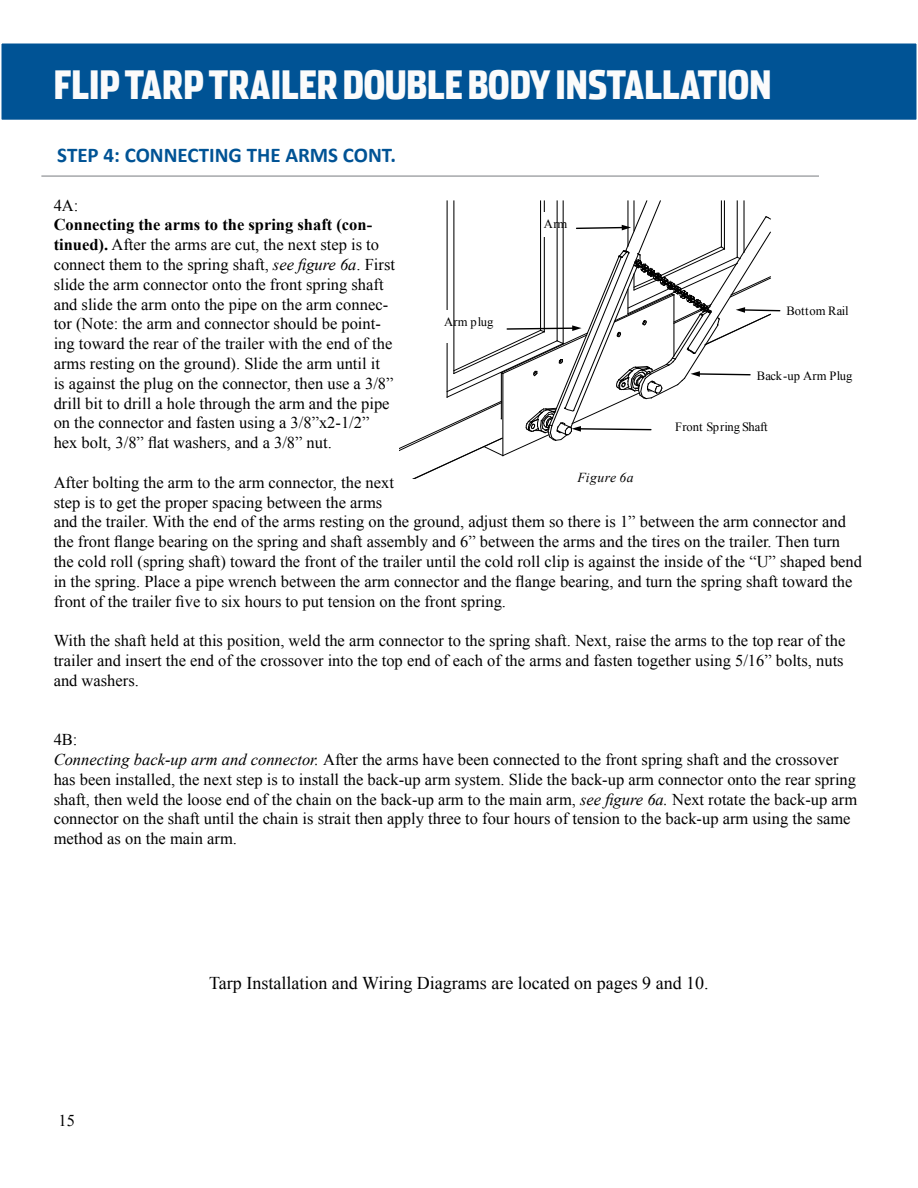
<style>
.page{position:relative;width:918px;height:1188px;background:#fff}
.page>*{position:absolute;margin:0;border:0;box-sizing:border-box;transform-origin:0 0}
.t1{font:900 39px "Stainless Comp";color:#fbfbfb}
.t2{font:700 21px "Calibri";color:#005395}
.t3{font:18px "Times New Roman";color:#000}
.t4{font:16.5px/19.8px "Times New Roman";color:#000}
.t5{font:italic 13.65px "Times New Roman";letter-spacing:.035em;color:#000}
.t6{font:12.6px "Times New Roman";color:#000}
.s1{font-weight:700}
.s2{font-style:italic}
</style>
<div class="page">
<hr style="left:41px;top:175px;width:778px;height:2px;background:#a5a7aa">
<div style="left:1px;top:43px;width:916px;height:77px;background:#005395"></div>
<div style="left:0;top:42px;width:918px;height:79px;border:2px solid #fff"></div>
<svg style="left:400px;top:200px;width:381px;height:278px"></svg>
<p class="t1" style="left:54px;top:61px;width:719px">FLIP TARP TRAILER DOUBLE BODY INSTALLATION</p>
<p class="t2" style="left:57px;top:141px;width:340px">STEP 4: CONNECTING THE ARMS CONT.</p>
<p class="t4" style="left:54px;top:195px;width:26px">4A:</p>
<p class="t4" style="left:54px;top:215px;width:343px"><span class="s1">Connecting the arms to the spring shaft (con&shy;tinued).</span> After the arms are cut, the next step is to connect them to the spring shaft, <span class="s2">see figure 6a</span>. First slide the arm connector onto the front spring shaft and slide the arm onto the pipe on the arm connec&shy;tor (Note: the arm and connector should be point&shy;ing toward the rear of the trailer with the end of the arms resting on the ground). Slide the arm until it is against the plug on the connector, then use a 3/8” drill bit to drill a hole through the arm and the pipe on the connector and fasten using a 3/8”x2-1/2”</p>
<p class="t4" style="left:54px;top:433px;width:280px">hex bolt, 3/8” flat washers, and a 3/8” nut.</p>
<p class="t4" style="left:54px;top:472px;width:342px">After bolting the arm to the arm connector, the next</p>
<p class="t6" style="left:444px;top:314px;width:51px">Arm plug</p>
<p class="t6" style="left:544px;top:215px;width:25px">Arm</p>
<p class="t5" style="left:577px;top:468px;width:58px">Figure 6a</p>
<p class="t6" style="left:786px;top:302px;width:64px">Bottom Rail</p>
<p class="t6" style="left:757px;top:367px;width:97px">Back-up Arm Plug</p>
<p class="t6" style="left:675px;top:419px;width:94px">Front Spring Shaft</p>
<p class="t4" style="left:54px;top:492px;width:794px">step is to get the proper spacing between the arms<br>and the trailer. With the end of the arms resting on the ground, adjust them so there is 1” between the arm connector and</p>
<p class="t4" style="left:54px;top:532px;width:788px">the front flange bearing on the spring and shaft assembly and 6” between the arms and the tires on the trailer. Then turn</p>
<p class="t4" style="left:54px;top:551px;width:810px">the cold roll (spring shaft) toward the front of the trailer until the cold roll clip is against the inside of the “U” shaped bend</p>
<p class="t4" style="left:54px;top:571px;width:800px">in the spring. Place a pipe wrench between the arm connector and the flange bearing, and turn the spring shaft toward the front of the trailer five to six hours to put tension on the front spring.</p>
<p class="t4" style="left:54px;top:631px;width:793px;text-align:justify">With the shaft held at this position, weld the arm connector to the spring shaft. Next, raise the arms to the top rear of the trailer and insert the end of the crossover into the top end of each of the arms and fasten together using 5/16” bolts, nuts and washers.</p>
<p class="t4" style="left:54px;top:730px;width:805px">4B:<br><span class="s2">Connecting back-up arm and connector.</span> After the arms have been connected to the front spring shaft and the crossover has been installed, the next step is to install the back-up arm system. Slide the back-up arm connector onto the rear spring shaft, then weld the loose end of the chain on the back-up arm to the main arm, <span class="s2">see figure 6a.</span> Next rotate the back-up arm connector on the shaft until the chain is strait then apply three to four hours of tension to the back-up arm using the same method as on the main arm.</p>
<p class="t4" style="left:58px;top:1111px;width:18px">15</p>
<p class="t3" style="left:209px;top:971px;width:501px">Tarp Installation and Wiring Diagrams are located on pages 9 and 10.</p>
</div>
